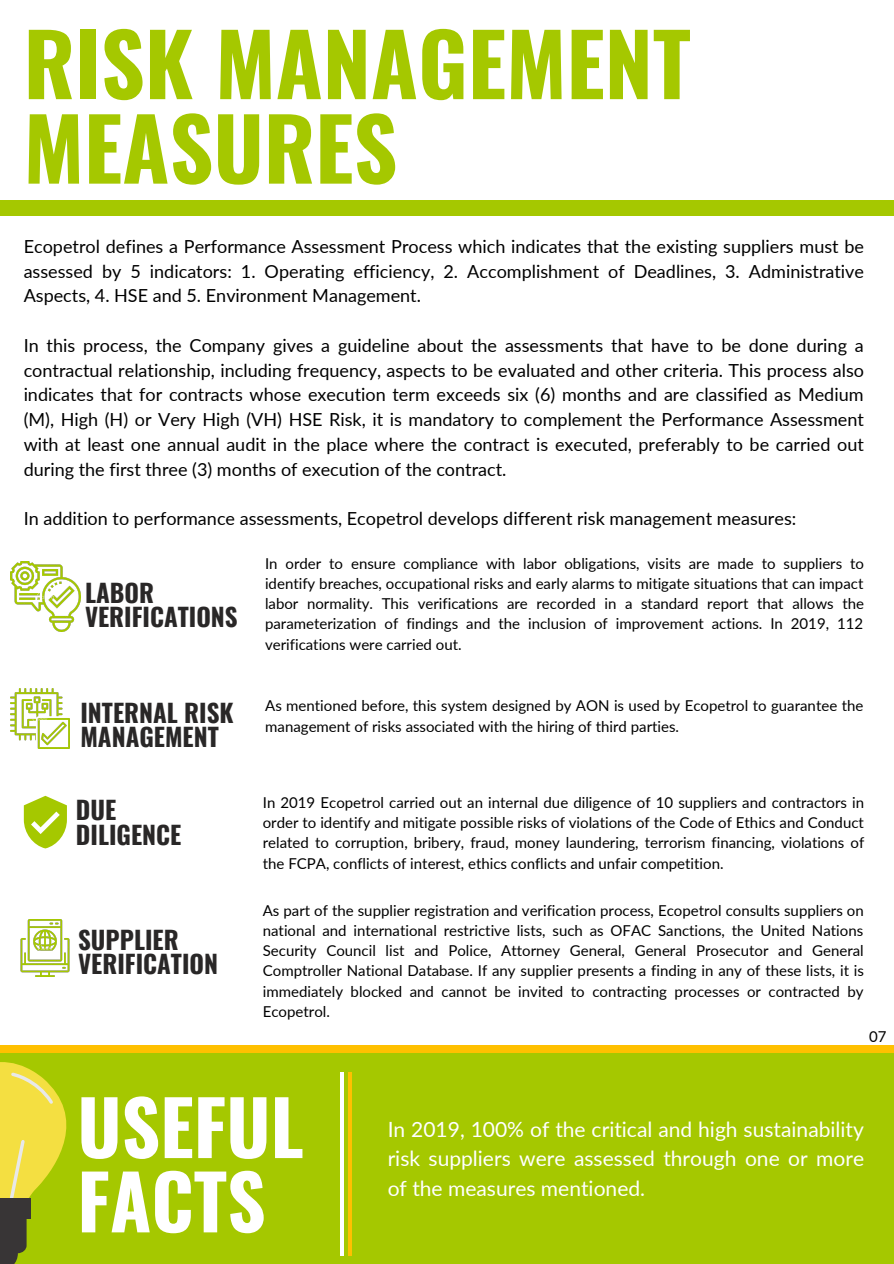
<style>
.page{position:relative;width:894px;height:1264px;background:#fff}
.page>*{position:absolute;margin:0;border:0;box-sizing:border-box;transform-origin:0 0}
.t1{font:700 85.5px/84.4px "Oswald";color:#a5c800}
.t2{font:700 75px/74.2px "Oswald";color:#fff}
.t3{font:700 24.9px/24.5px "Oswald";color:#292727}
.t4{font:21px/29.2px "Lato";color:#fff;text-align:justify}
.t5{font:18px/24.8px "Lato";color:#000;text-align:justify}
.t6{font:15px/20.2px "Lato";color:#000;text-align:justify}
</style>
<div class="page">
<div style="left:0;top:0;width:893px;height:215px;background:#a5c800"></div>
<div style="left:0;top:0;width:893px;height:199px;background:#fff"></div>
<div style="left:0;top:1045px;width:893px;height:218px;background:#ffc000"></div>
<div style="left:0;top:1053px;width:893px;height:210px;background:#a5c800"></div>
<img style="left:10px;top:562px;width:70px;height:70px">
<img style="left:10px;top:688px;width:60px;height:60px">
<svg style="left:24px;top:795px;width:43px;height:53px"></svg>
<img style="left:20px;top:919px;width:50px;height:57px">
<svg style="left:0;top:1062px;width:67px;height:201px"></svg>
<hr style="left:348px;top:1071px;width:4px;height:184px;background:#ffc000">
<svg style="left:340px;top:1072px;width:3px;height:183px"></svg>
<h1 class="t1" style="left:24px;top:18px;width:668px">RISK MANAGEMENT<br>MEASURES</h1>
<p class="t5" style="left:24px;top:233px;width:841px">Ecopetrol defines a Performance Assessment Process which indicates that the existing suppliers must be assessed by 5 indicators: 1. Operating efficiency, 2. Accomplishment of Deadlines, 3. Administrative Aspects, 4. HSE and 5. Environment Management.</p>
<p class="t5" style="left:24px;top:332px;width:841px">In this process, the Company gives a guideline about the assessments that have to be done during a contractual relationship, including frequency, aspects to be evaluated and other criteria. This process also indicates that for contracts whose execution term exceeds six (6) months and are classified as Medium (M), High (H) or Very High (VH) HSE Risk, it is mandatory to complement the Performance Assessment with at least one annual audit in the place where the contract is executed, preferably to be carried out during the first three (3) months of execution of the contract.</p>
<p class="t5" style="left:24px;top:506px;width:774px">In addition to performance assessments, Ecopetrol develops different risk management measures:</p>
<h3 class="t3" style="left:85px;top:579px;width:154px">LABOR<br>VERIFICATIONS</h3>
<h3 class="t3" style="left:80px;top:699px;width:155px">INTERNAL RISK<br>MANAGEMENT</h3>
<h3 class="t3" style="left:76px;top:796px;width:107px">DUE<br>DILIGENCE</h3>
<h3 class="t3" style="left:78px;top:926px;width:141px">SUPPLIER<br>VERIFICATION</h3>
<p class="t6" style="left:265px;top:552px;width:600px">In order to ensure compliance with labor obligations, visits are made to suppliers to identify breaches, occupational risks and early alarms to mitigate situations that can impact labor normality. This verifications are recorded in a standard report that allows the parameterization of findings and the inclusion of improvement actions. In 2019, 112 verifications were carried out.</p>
<p class="t6" style="left:265px;top:695px;width:599px">As mentioned before, this system designed by AON is used by Ecopetrol to guarantee the management of risks associated with the hiring of third parties.</p>
<p class="t6" style="left:263px;top:791px;width:602px">In 2019 Ecopetrol carried out an internal due diligence of 10 suppliers and contractors in order to identify and mitigate possible risks of violations of the Code of Ethics and Conduct related to corruption, bribery, fraud, money laundering, terrorism financing, violations of the FCPA, conflicts of interest, ethics conflicts and unfair competition.</p>
<p class="t6" style="left:263px;top:899px;width:602px">As part of the supplier registration and verification process, Ecopetrol consults suppliers on national and international restrictive lists, such as OFAC Sanctions, the United Nations Security Council list and Police, Attorney General, General Prosecutor and General Comptroller National Database. If any supplier presents a finding in any of these lists, it is immediately blocked and cannot be invited to contracting processes or contracted by Ecopetrol.</p>
<p class="t6" style="left:868px;top:1025px;width:19px">07</p>
<h2 class="t2" style="left:77px;top:1086px;width:228px">USEFUL<br>FACTS</h2>
<h3 class="t4" style="left:387px;top:1114px;width:478px">In 2019, 100% of the critical and high sustainability risk suppliers were assessed through one or more of the measures mentioned.</h3>
</div>
